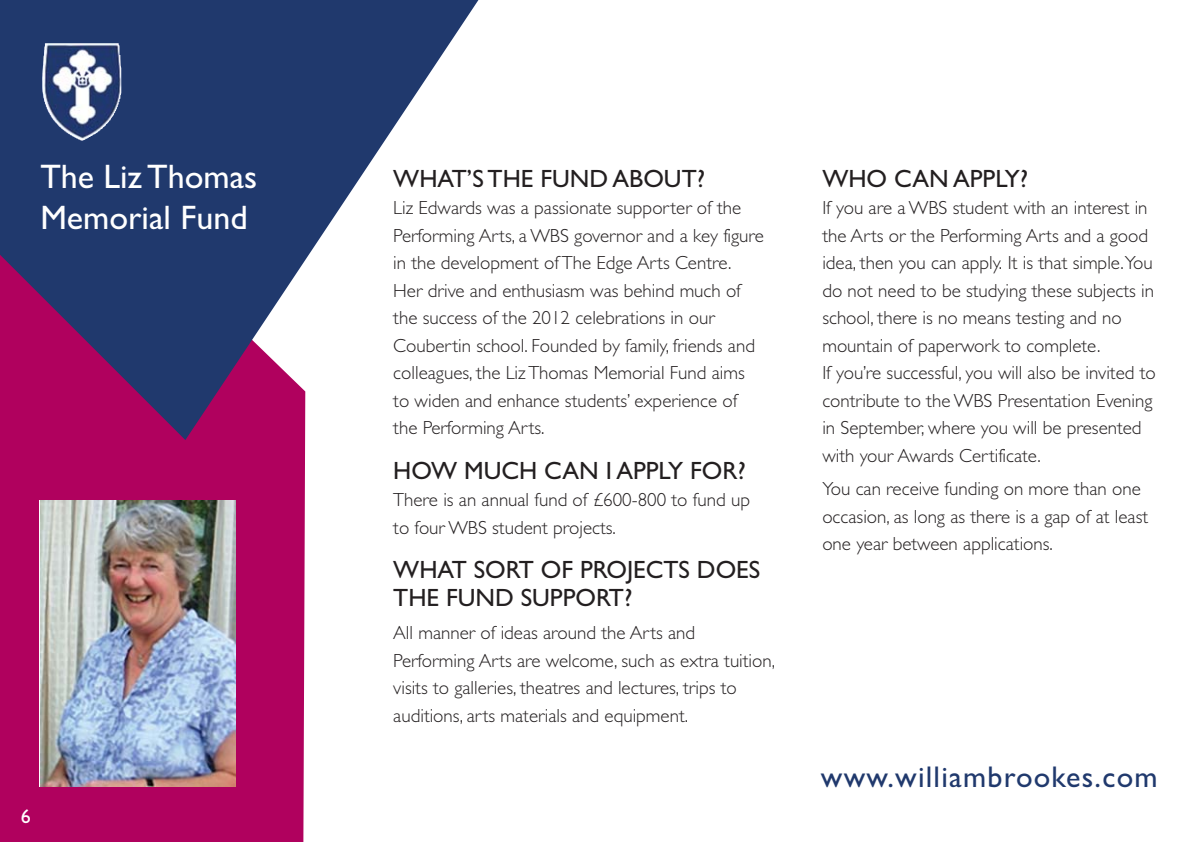
<style>
.page{position:relative;width:1191px;height:842px;background:#fff}
.page>*{position:absolute;margin:0;border:0;box-sizing:border-box;transform-origin:0 0}
.t1{font:34px/40.8px "Gill Sans";color:#fff}
.t2{font:30px "Gill Sans";letter-spacing:.04em;color:#20396d}
.t3{font:25px/27.6px "Gill Sans";color:#231f20}
.t4{font:20px "Gill Sans";color:#fff}
.t5{font:300 19px/27.6px "Gill Sans";color:#231f20}
</style>
<div class="page">
<div style="left:0;top:440px;width:305px;height:402px;background:#b0015e"></div>
<svg style="left:0;top:0;width:479px;height:440px;fill:#20396d"></svg>
<img style="left:42px;top:43px;width:80px;height:98px">
<img style="left:40px;top:500px;width:195px;height:287px">
<h1 class="t1" style="left:40px;top:156px;width:218px">The Liz Thomas<br>Memorial Fund</h1>
<p class="t4" style="left:21px;top:809px;width:11px">6</p>
<h3 class="t3" style="left:393px;top:164px;width:313px">WHAT’S THE FUND ABOUT?</h3>
<p class="t5" style="left:393px;top:196px;width:372px">Liz Edwards was a passionate supporter of the Performing Arts, a WBS governor and a key figure in the development of The Edge Arts Centre.<br>Her drive and enthusiasm was behind much of the success of the 2012 celebrations in our Coubertin school. Founded by family, friends and colleagues, the Liz Thomas Memorial Fund aims to widen and enhance students’ experience of the Performing Arts.</p>
<h3 class="t3" style="left:393px;top:456px;width:354px">HOW MUCH CAN I APPLY FOR?</h3>
<p class="t5" style="left:393px;top:488px;width:358px">There is an annual fund of £600-800 to fund up to four WBS student projects.</p>
<h3 class="t3" style="left:393px;top:556px;width:368px">WHAT SORT OF PROJECTS DOES<br>THE FUND SUPPORT?</h3>
<p class="t5" style="left:393px;top:621px;width:383px">All manner of ideas around the Arts and Performing Arts are welcome, such as extra tuition, visits to galleries, theatres and lectures, trips to auditions, arts materials and equipment.</p>
<h3 class="t3" style="left:822px;top:164px;width:207px">WHO CAN APPLY?</h3>
<p class="t5" style="left:822px;top:196px;width:335px">If you are a WBS student with an interest in the Arts or the Performing Arts and a good idea, then you can apply. It is that simple.You do not need to be studying these subjects in school, there is no means testing and no mountain of paperwork to complete.<br>If you’re successful, you will also be invited to contribute to the WBS Presentation Evening in September, where you will be presented with your Awards Certificate.</p>
<p class="t5" style="left:822px;top:477px;width:327px">You can receive funding on more than one occasion, as long as there is a gap of at least one year between applications.</p>
<h2 class="t2" style="left:821px;top:766px;width:338px">www.williambrookes.com</h2>
</div>
